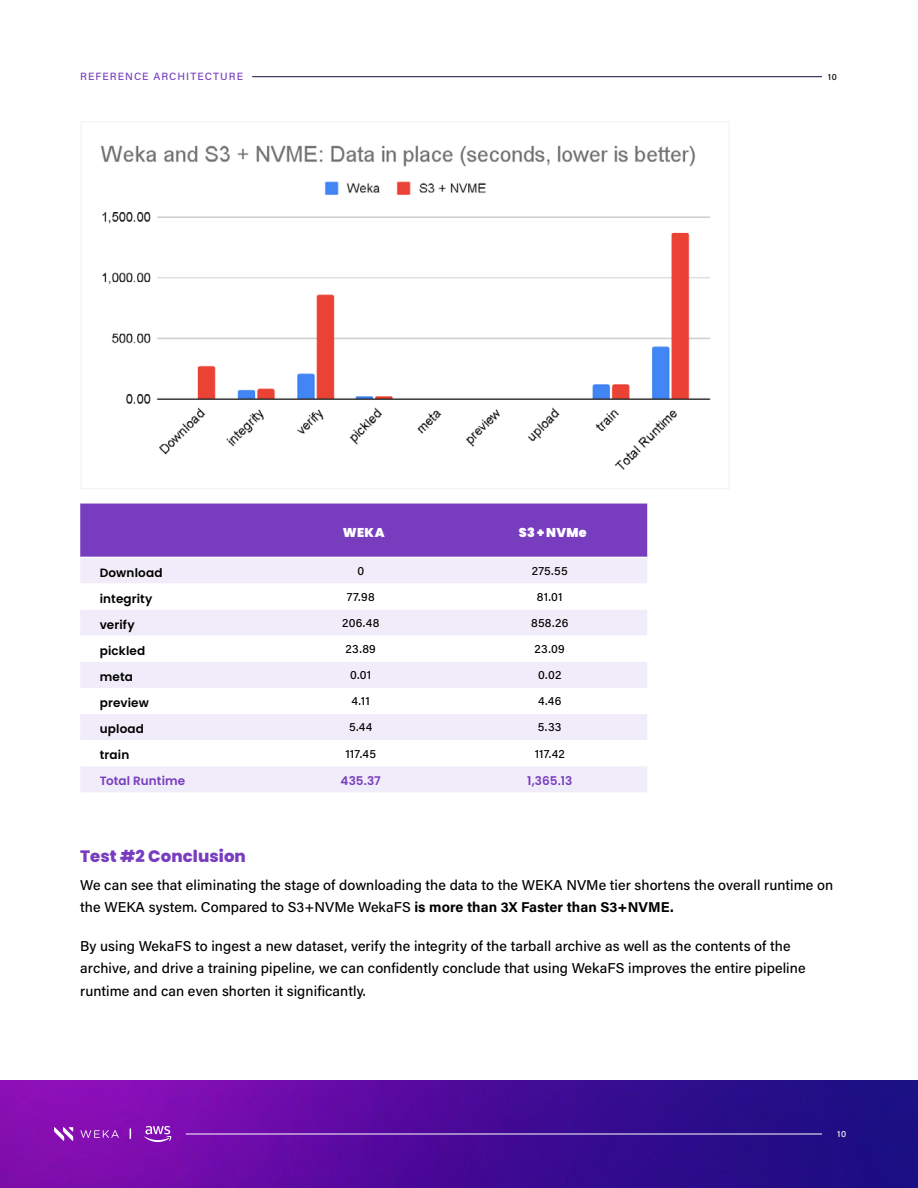
<style>
.page{position:relative;width:918px;height:1188px;background:#fff}
.page>*{position:absolute;margin:0;border:0;box-sizing:border-box;transform-origin:0 0}
.t1{font:800 16.5px "Poppins";letter-spacing:.005em;color:#773dbe}
.t2{font:500 14.25px/22.5px "Acumin Pro";letter-spacing:.005em;color:#000}
.t3{font:900 12.75px "Poppins";letter-spacing:.02em;color:#fff}
.t4{font:500 12px "Acumin Pro";letter-spacing:.02em;color:#000}
.t5{font:600 12px "Poppins";letter-spacing:.015em;color:#000}
.t6{font:600 12px "Poppins";letter-spacing:.005em;color:#773dbe}
.t7{font:500 10.5px "Acumin Pro";letter-spacing:.1em;color:#773dbe}
.t8{font:500 9px "Acumin Pro";color:#fff}
.t9{font:500 9px "Acumin Pro";color:#000}
.s1{font-weight:700}
</style>
<div class="page">
<img style="left:0;top:1080px;width:918px;height:108px">
<svg style="left:54px;top:1127px;width:19px;height:14px"></svg>
<svg style="left:80px;top:1130px;width:39px;height:8px"></svg>
<hr style="left:252px;top:76px;width:570px;height:1px;background:#180d36">
<svg style="left:144px;top:1126px;width:28px;height:16px"></svg>
<hr style="left:186px;top:1134px;width:636px;height:1px;background:#fff">
<div style="left:80px;top:504px;width:567px;height:53px;background:#773dbe"></div>
<div style="left:80px;top:558px;width:567px;height:234px;background:#f1ecf9"></div>
<svg style="left:80px;top:584px;width:567px;height:182px"></svg>
<img style="left:100px;top:145px;width:611px;height:325px">
<p class="t7" style="left:80px;top:69px;width:164px">REFERENCE ARCHITECTURE</p>
<p class="t9" style="left:828px;top:70px;width:11px">10</p>
<p class="t3" style="left:343px;top:525px;width:43px">WEKA</p>
<p class="t3" style="left:519px;top:525px;width:69px">S3 + NVMe</p>
<p class="t5" style="left:100px;top:566px;width:64px">Download</p>
<p class="t4" style="left:357px;top:563px;width:8px">0</p>
<p class="t4" style="left:532px;top:563px;width:37px">275.55</p>
<p class="t5" style="left:100px;top:592px;width:54px">integrity</p>
<p class="t4" style="left:347px;top:588px;width:30px">77.98</p>
<p class="t4" style="left:537px;top:588px;width:27px">81.01</p>
<p class="t5" style="left:100px;top:618px;width:36px">verify</p>
<p class="t4" style="left:342px;top:615px;width:39px">206.48</p>
<p class="t4" style="left:531px;top:615px;width:39px">858.26</p>
<p class="t5" style="left:100px;top:644px;width:47px">pickled</p>
<p class="t4" style="left:346px;top:641px;width:32px">23.89</p>
<p class="t4" style="left:535px;top:641px;width:32px">23.09</p>
<p class="t5" style="left:100px;top:670px;width:35px">meta</p>
<p class="t4" style="left:350px;top:667px;width:23px">0.01</p>
<p class="t4" style="left:538px;top:667px;width:25px">0.02</p>
<p class="t5" style="left:100px;top:696px;width:51px">preview</p>
<p class="t4" style="left:352px;top:693px;width:20px">4.11</p>
<p class="t4" style="left:538px;top:693px;width:25px">4.46</p>
<p class="t5" style="left:100px;top:722px;width:46px">upload</p>
<p class="t4" style="left:349px;top:719px;width:25px">5.44</p>
<p class="t4" style="left:538px;top:719px;width:25px">5.33</p>
<p class="t5" style="left:100px;top:748px;width:31px">train</p>
<p class="t4" style="left:345px;top:745px;width:32px">117.45</p>
<p class="t4" style="left:535px;top:745px;width:32px">117.42</p>
<p class="t6" style="left:100px;top:774px;width:87px">Total Runtime</p>
<p class="t6" style="left:341px;top:774px;width:42px">435.37</p>
<p class="t6" style="left:527px;top:774px;width:47px">1,365.13</p>
<p class="t1" style="left:80px;top:846px;width:167px">Test #2 Conclusion</p>
<p class="t2" style="left:80px;top:873px;width:755px">We can see that eliminating the stage of downloading the data to the WEKA NVMe tier shortens the overall runtime on the WEKA system. Compared to S3+NVMe WekaFS <span class="s1">is more than 3X Faster than S3+NVME.</span></p>
<p class="t2" style="left:80px;top:934px;width:727px">By using WekaFS to ingest a new dataset, verify the integrity of the tarball archive as well as the contents of the archive, and drive a training pipeline, we can confidently conclude that using WekaFS improves the entire pipeline runtime and can even shorten it significantly.</p>
<p class="t8" style="left:837px;top:1128px;width:11px">10</p>
</div>
